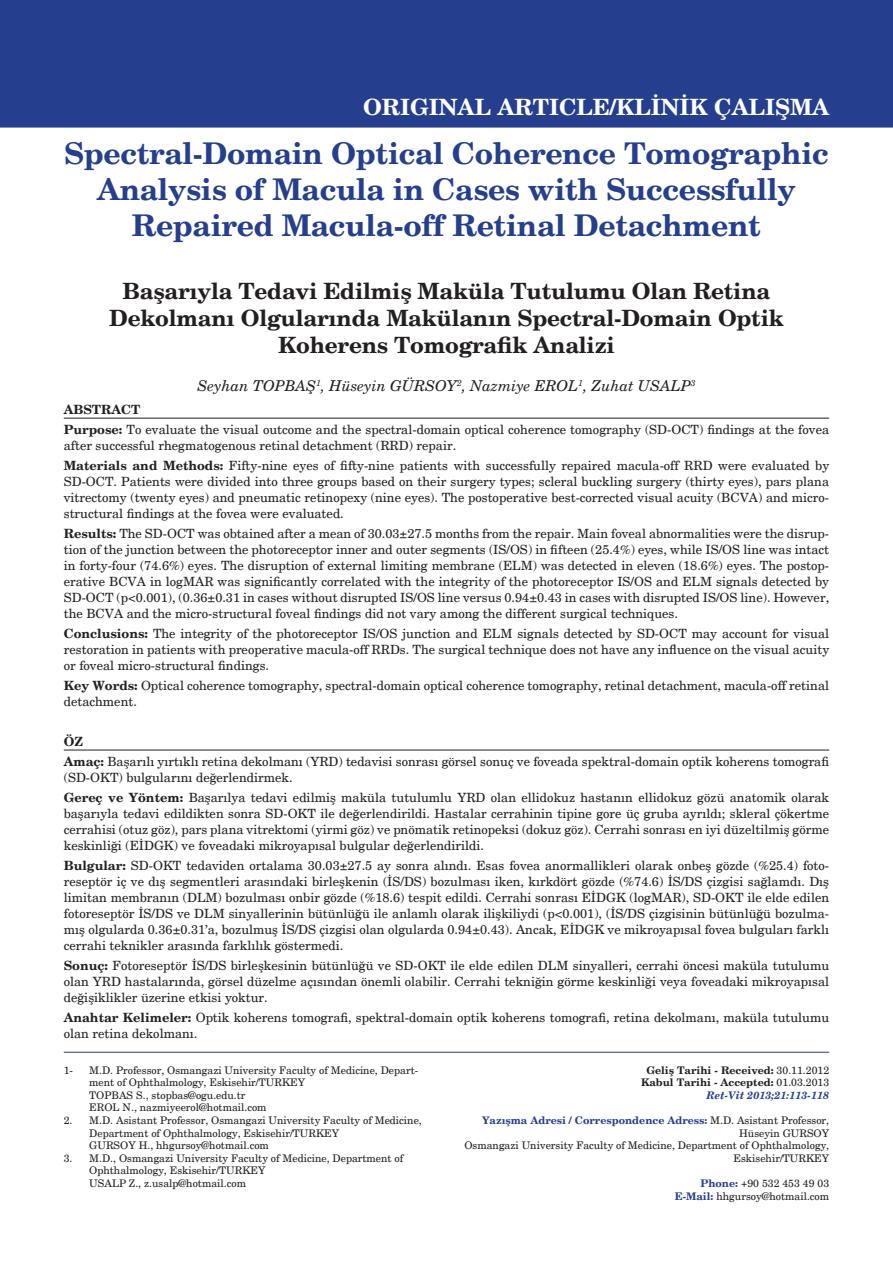
<style>
.page{position:relative;width:893px;height:1263px;background:#fff}
.page>*{position:absolute;margin:0;border:0;box-sizing:border-box;transform-origin:0 0}
.t1{font:700 30px/36px "New Century Schlbk";letter-spacing:-.01em;color:#253f8e;text-align:center}
.t2{font:700 22.5px/27px "New Century Schlbk";letter-spacing:-.01em;color:#231f20;text-align:center}
.t3{font:700 22.5px "New Century Schlbk";color:#fff}
.t4{font:italic 15px "New Century Schlbk";color:#231f20}
.t5{font:12.75px/15.9px "New Century Schlbk";color:#231f20;text-align:justify}
.t6{font:700 12.75px "New Century Schlbk";color:#231f20}
.t7{font:10.5px/12.6px "New Century Schlbk";color:#231f20}
.t8{font:700 10.5px/12.6px "New Century Schlbk";color:#253f8e;text-align:right}
.t9{font:700 10.5px "New Century Schlbk";color:#231f20}
.t10{font:italic 700 10.5px "New Century Schlbk";color:#253f8e}
.s1{font-weight:700}
.s2{font-weight:400}
.s3{font-weight:400;color:#231f20}
.s4{font-weight:700;color:#253f8e}
</style>
<div class="page">
<div style="left:0;top:0;width:893px;height:128px;background:#253f8e"></div>
<hr style="left:64px;top:418px;width:765px;height:1px;background:#231f20">
<hr style="left:64px;top:750px;width:765px;height:1px;background:#231f20">
<hr style="left:64px;top:1052px;width:765px;height:1px;background:#253f8e">
<p class="t3" style="left:363px;top:92px;width:468px">ORIGINAL ARTICLE/KLİNİK ÇALIŞMA</p>
<p class="t1" style="left:64px;top:136px;width:766px">Spectral-Domain Optical Coherence Tomographic<br>Analysis of Macula in Cases with Successfully<br>Repaired Macula-off Retinal Detachment</p>
<p class="t2" style="left:109px;top:278px;width:676px">Başarıyla Tedavi Edilmiş Maküla Tutulumu Olan Retina<br>Dekolmanı Olgularında Makülanın Spectral-Domain Optik<br>Koherens Tomografik Analizi</p>
<p class="t4" style="left:197px;top:376px;width:499px">Seyhan TOPBAŞ<sup>1</sup>, Hüseyin GÜRSOY<sup>2</sup>, Nazmiye EROL<sup>1</sup>, Zuhat USALP<sup>3</sup></p>
<p class="t6" style="left:64px;top:402px;width:78px">ABSTRACT</p>
<p class="t5" style="left:64px;top:422px;width:767px"><span class="s1">Purpose:</span> To evaluate the visual outcome and the spectral-domain optical coherence tomography (SD-OCT) findings at the fovea after successful rhegmatogenous retinal detachment (RRD) repair.</p>
<p class="t5" style="left:64px;top:458px;width:767px"><span class="s1">Materials and Methods:</span> Fifty-nine eyes of fifty-nine patients with successfully repaired macula-off RRD were evaluated by SD-OCT. Patients were divided into three groups based on their surgery types; scleral buckling surgery (thirty eyes), pars plana vitrectomy (twenty eyes) and pneumatic retinopexy (nine eyes). The postoperative best-corrected visual acuity (BCVA) and micro&shy;structural findings at the fovea were evaluated.</p>
<p class="t5" style="left:64px;top:526px;width:767px"><span class="s1">Results:</span> The SD-OCT was obtained after a mean of 30.03±27.5 months from the repair. Main foveal abnormalities were the disrup&shy;tion of the junction between the photoreceptor inner and outer segments (IS/OS) in fifteen (25.4%) eyes, while IS/OS line was intact in forty-four (74.6%) eyes. The disruption of external limiting membrane (ELM) was detected in eleven (18.6%) eyes. The postop&shy;erative BCVA in logMAR was significantly correlated with the integrity of the photoreceptor IS/OS and ELM signals detected by SD-OCT (p&lt;0.001), (0.36±0.31 in cases without disrupted IS/OS line versus 0.94±0.43 in cases with disrupted IS/OS line). However, the BCVA and the micro-structural foveal findings did not vary among the different surgical techniques.</p>
<p class="t5" style="left:64px;top:626px;width:767px"><span class="s1">Conclusions:</span> The integrity of the photoreceptor IS/OS junction and ELM signals detected by SD-OCT may account for visual restoration in patients with preoperative macula-off RRDs. The surgical technique does not have any influence on the visual acuity or foveal micro-structural findings.</p>
<p class="t5" style="left:64px;top:678px;width:767px"><span class="s1">Key Words:</span> Optical coherence tomography, spectral-domain optical coherence tomography, retinal detachment, macula-off retinal detachment.</p>
<p class="t6" style="left:64px;top:733px;width:21px">ÖZ</p>
<p class="t5" style="left:64px;top:754px;width:767px"><span class="s1">Amaç:</span> Başarılı yırtıklı retina dekolmanı (YRD) tedavisi sonrası görsel sonuç ve foveada spektral-domain optik koherens tomografi (SD-OKT) bulgularını değerlendirmek.</p>
<p class="t5" style="left:64px;top:790px;width:767px"><span class="s1">Gereç ve Yöntem:</span> Başarılya tedavi edilmiş maküla tutulumlu YRD olan ellidokuz hastanın ellidokuz gözü anatomik olarak başarıyla tedavi edildikten sonra SD-OKT ile değerlendirildi. Hastalar cerrahinin tipine gore üç gruba ayrıldı; skleral çökertme cerrahisi (otuz göz), pars plana vitrektomi (yirmi göz) ve pnömatik retinopeksi (dokuz göz). Cerrahi sonrası en iyi düzeltilmiş görme keskinliği (EİDGK) ve foveadaki mikroyapısal bulgular değerlendirildi.</p>
<p class="t5" style="left:64px;top:858px;width:767px"><span class="s1">Bulgular:</span> SD-OKT tedaviden ortalama 30.03±27.5 ay sonra alındı. Esas fovea anormallikleri olarak onbeş gözde (%25.4) foto&shy;reseptör iç ve dış segmentleri arasındaki birleşkenin (İS/DS) bozulması iken, kırkdört gözde (%74.6) İS/DS çizgisi sağlamdı. Dış limitan membranın (DLM) bozulması onbir gözde (%18.6) tespit edildi. Cerrahi sonrası EİDGK (logMAR), SD-OKT ile elde edilen fotoreseptör İS/DS ve DLM sinyallerinin bütünlüğü ile anlamlı olarak ilişkiliydi (p&lt;0.001), (İS/DS çizgisinin bütünlüğü bozulma&shy;mış olgularda 0.36±0.31’a, bozulmuş İS/DS çizgisi olan olgularda 0.94±0.43). Ancak, EİDGK ve mikroyapısal fovea bulguları farklı cerrahi teknikler arasında farklılık göstermedi.</p>
<p class="t5" style="left:64px;top:957px;width:767px"><span class="s1">Sonuç:</span> Fotoreseptör İS/DS birleşkesinin bütünlüğü ve SD-OKT ile elde edilen DLM sinyalleri, cerrahi öncesi maküla tutulumu olan YRD hastalarında, görsel düzelme açısından önemli olabilir. Cerrahi tekniğin görme keskinliği veya foveadaki mikroyapısal değişiklikler üzerine etkisi yoktur.</p>
<p class="t5" style="left:64px;top:1009px;width:767px"><span class="s1">Anahtar Kelimeler:</span> Optik koherens tomografi, spektral-domain optik koherens tomografi, retina dekolmanı, maküla tutulumu olan retina dekolmanı.</p>
<p class="t9" style="left:646px;top:1063px;width:184px">Geliş Tarihi - Received: <span class="s2">30.11.2012</span></p>
<p class="t9" style="left:641px;top:1076px;width:190px">Kabul Tarihi - Accepted: <span class="s2">01.03.2013</span></p>
<p class="t10" style="left:707px;top:1088px;width:124px">Ret-Vit 2013;21:113-118</p>
<p class="t8" style="left:482px;top:1114px;width:349px">Yazışma Adresi / Correspondence Adress: <span class="s3">M.D. Asistant Professor,<br>Hüseyin GURSOY</span></p>
<p class="t7" style="left:464px;top:1139px;width:366px;text-align:right">Osmangazi University Faculty of Medicine, Department of Ophthalmology,<br>Eskisehir/TURKEY</p>
<p class="t7" style="left:700px;top:1177px;width:130px"><span class="s4">Phone:</span> +90 532 453 49 03</p>
<p class="t7" style="left:675px;top:1190px;width:156px"><span class="s4">E-Mail:</span> hhgursoy@hotmail.com</p>
<p class="t7" style="left:64px;top:1064px;width:11px">1-</p>
<p class="t7" style="left:89px;top:1064px;width:330px">M.D. Professor, Osmangazi University Faculty of Medicine, Depart&shy;ment of Ophthalmology, Eskisehir/TURKEY</p>
<p class="t7" style="left:89px;top:1089px;width:158px">TOPBAS S., stopbas@ogu.edu.tr</p>
<p class="t7" style="left:89px;top:1101px;width:179px">EROL N., nazmiyeerol@hotmail.com</p>
<p class="t7" style="left:89px;top:1114px;width:334px;text-indent:-26px">2. M.D. Asistant Professor, Osmangazi University Faculty of Medicine,<br>Department of Ophthalmology, Eskisehir/TURKEY</p>
<p class="t7" style="left:89px;top:1139px;width:181px">GURSOY H., hhgursoy@hotmail.com</p>
<p class="t7" style="left:89px;top:1152px;width:316px;text-indent:-26px">3. M.D., Osmangazi University Faculty of Medicine, Department of<br>Ophthalmology, Eskisehir/TURKEY</p>
<p class="t7" style="left:89px;top:1177px;width:158px">USALP Z., z.usalp@hotmail.com</p>
</div>
